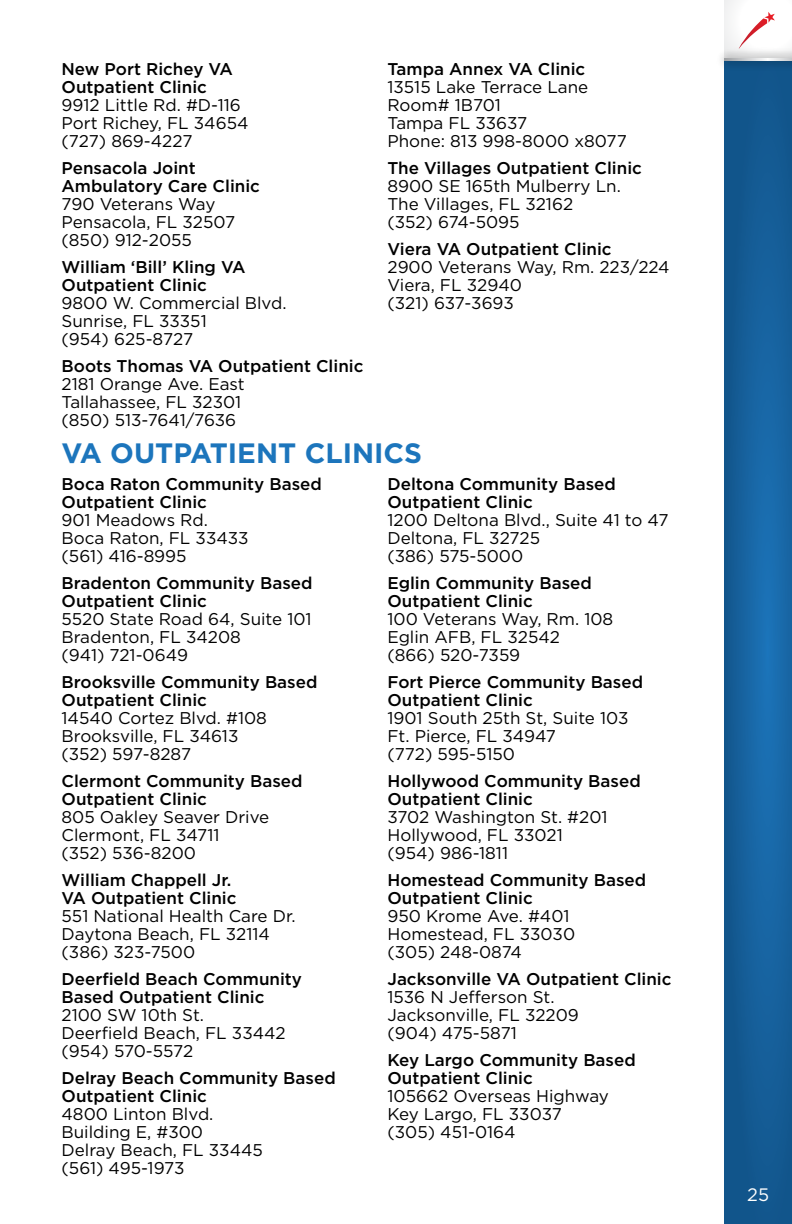
<style>
.page{position:relative;width:792px;height:1224px;background:#fff}
.page>*{position:absolute;margin:0;border:0;box-sizing:border-box;transform-origin:0 0}
.Headers_copy{font:700 28px "Gotham";color:#1c75bc}
.t1{font:18px "Gotham";color:#fff}
.List_body{font:17px "Gotham";color:#000}
.List_name{font:500 17px/18px "Gotham";color:#000}
.List_body-2{font:500 17px/18px "Gotham";color:#000}
</style>
<div class="page">
<svg style="left:724px;top:71px;width:68px;height:1153px;background:#155f9a"></svg>
<div style="left:724px;top:0;width:68px;height:59px;background:linear-gradient(to right,#f7f8f8,#fff)"></div>
<div style="left:715px;top:48px;width:77px;height:23px;background:#000;opacity:.75"></div>
<svg style="left:724px;top:58px;width:68px;height:3px"></svg>
<svg style="left:739px;top:12px;width:36px;height:37px"></svg>
<p class="List_name" style="left:62px;top:60px;width:173px">New Port Richey VA<br>Outpatient Clinic</p>
<p class="List_body" style="left:62px;top:94px;width:181px">9912 Little Rd. #D-116</p>
<p class="List_body" style="left:62px;top:112px;width:188px">Port Richey, FL 34654</p>
<p class="List_body" style="left:62px;top:130px;width:133px">(727) 869-4227</p>
<p class="List_name" style="left:62px;top:159px;width:200px">Pensacola Joint<br>Ambulatory Care Clinic</p>
<p class="List_body" style="left:62px;top:193px;width:155px">790 Veterans Way</p>
<p class="List_body" style="left:62px;top:211px;width:175px">Pensacola, FL 32507</p>
<p class="List_body" style="left:62px;top:229px;width:132px">(850) 912-2055</p>
<p class="List_name" style="left:62px;top:258px;width:186px">William ‘Bill’ Kling VA<br>Outpatient Clinic</p>
<p class="List_body" style="left:62px;top:292px;width:227px">9800 W. Commercial Blvd.</p>
<p class="List_body" style="left:62px;top:310px;width:147px">Sunrise, FL 33351</p>
<p class="List_body" style="left:62px;top:328px;width:133px">(954) 625-8727</p>
<p class="List_name" style="left:62px;top:357px;width:303px">Boots Thomas VA Outpatient Clinic</p>
<p class="List_body" style="left:62px;top:373px;width:185px">2181 Orange Ave. East</p>
<p class="List_body" style="left:62px;top:391px;width:181px">Tallahassee, FL 32301</p>
<p class="List_body" style="left:62px;top:409px;width:176px">(850) 513-7641/7636</p>
<p class="List_name" style="left:387px;top:60px;width:199px">Tampa Annex VA Clinic</p>
<p class="List_body" style="left:387px;top:76px;width:202px">13515 Lake Terrace Lane</p>
<p class="List_body" style="left:387px;top:94px;width:115px">Room# 1B701</p>
<p class="List_body" style="left:387px;top:112px;width:141px">Tampa FL 33637</p>
<p class="List_body" style="left:387px;top:130px;width:241px">Phone: 813 998-8000 x8077</p>
<p class="List_name" style="left:387px;top:159px;width:256px">The Villages Outpatient Clinic</p>
<p class="List_body" style="left:387px;top:175px;width:235px">8900 SE 165th Mulberry Ln.</p>
<p class="List_body" style="left:387px;top:193px;width:187px">The Villages, FL 32162</p>
<p class="List_body" style="left:387px;top:211px;width:134px">(352) 674-5095</p>
<p class="List_name" style="left:387px;top:240px;width:226px">Viera VA Outpatient Clinic</p>
<p class="List_body" style="left:387px;top:256px;width:284px">2900 Veterans Way, Rm. 223/224</p>
<p class="List_body" style="left:387px;top:274px;width:136px">Viera, FL 32940</p>
<p class="List_body" style="left:387px;top:292px;width:128px">(321) 637-3693</p>
<p class="Headers_copy" style="left:62px;top:435px;width:362px">VA OUTPATIENT CLINICS</p>
<p class="List_name" style="left:62px;top:475px;width:262px">Boca Raton Community Based<br>Outpatient Clinic</p>
<p class="List_body" style="left:62px;top:509px;width:148px">901 Meadows Rd.</p>
<p class="List_body" style="left:62px;top:527px;width:189px">Boca Raton, FL 33433</p>
<p class="List_body" style="left:62px;top:545px;width:127px">(561) 416-8995</p>
<p class="List_name" style="left:62px;top:574px;width:253px">Bradenton Community Based<br>Outpatient Clinic</p>
<p class="List_body" style="left:62px;top:608px;width:252px">5520 State Road 64, Suite 101</p>
<p class="List_body" style="left:62px;top:626px;width:181px">Bradenton, FL 34208</p>
<p class="List_body" style="left:62px;top:644px;width:128px">(941) 721-0649</p>
<p class="List_name" style="left:62px;top:673px;width:257px">Brooksville Community Based<br>Outpatient Clinic</p>
<p class="List_body" style="left:62px;top:707px;width:207px">14540 Cortez Blvd. #108</p>
<p class="List_body" style="left:62px;top:725px;width:178px">Brooksville, FL 34613</p>
<p class="List_body" style="left:62px;top:743px;width:131px">(352) 597-8287</p>
<p class="List_name" style="left:62px;top:772px;width:243px">Clermont Community Based<br>Outpatient Clinic</p>
<p class="List_body" style="left:62px;top:806px;width:209px">805 Oakley Seaver Drive</p>
<p class="List_body" style="left:62px;top:824px;width:160px">Clermont, FL 34711</p>
<p class="List_body" style="left:62px;top:842px;width:136px">(352) 536-8200</p>
<p class="List_name" style="left:62px;top:871px;width:176px">William Chappell Jr.<br>VA Outpatient Clinic</p>
<p class="List_body" style="left:62px;top:905px;width:236px">551 National Health Care Dr.</p>
<p class="List_body" style="left:62px;top:923px;width:210px">Daytona Beach, FL 32114</p>
<p class="List_body" style="left:62px;top:941px;width:135px">(386) 323-7500</p>
<p class="List_name" style="left:62px;top:970px;width:242px">Deerfield Beach Community<br>Based Outpatient Clinic</p>
<p class="List_body" style="left:62px;top:1004px;width:144px">2100 SW 10th St.</p>
<p class="List_body" style="left:62px;top:1022px;width:226px">Deerfield Beach, FL 33442</p>
<p class="List_body" style="left:62px;top:1040px;width:133px">(954) 570-5572</p>
<p class="List_name" style="left:62px;top:1069px;width:276px">Delray Beach Community Based<br>Outpatient Clinic</p>
<p class="List_body" style="left:62px;top:1103px;width:153px">4800 Linton Blvd.</p>
<p class="List_body" style="left:62px;top:1121px;width:143px">Building E, #300</p>
<p class="List_body" style="left:62px;top:1139px;width:203px">Delray Beach, FL 33445</p>
<p class="List_body" style="left:62px;top:1157px;width:124px">(561) 495-1973</p>
<p class="List_body-2" style="left:387px;top:475px;width:230px">Deltona Community Based<br>Outpatient Clinic</p>
<p class="List_body" style="left:387px;top:509px;width:282px">1200 Deltona Blvd., Suite 41 to 47</p>
<p class="List_body" style="left:387px;top:527px;width:154px">Deltona, FL 32725</p>
<p class="List_body" style="left:387px;top:545px;width:137px">(386) 575-5000</p>
<p class="List_name" style="left:387px;top:574px;width:206px">Eglin Community Based<br>Outpatient Clinic</p>
<p class="List_body" style="left:387px;top:608px;width:227px">100 Veterans Way, Rm. 108</p>
<p class="List_body" style="left:387px;top:626px;width:174px">Eglin AFB, FL 32542</p>
<p class="List_body" style="left:387px;top:644px;width:134px">(866) 520-7359</p>
<p class="List_name" style="left:387px;top:673px;width:257px">Fort Pierce Community Based<br>Outpatient Clinic</p>
<p class="List_body" style="left:387px;top:707px;width:243px">1901 South 25th St, Suite 103</p>
<p class="List_body" style="left:387px;top:725px;width:170px">Ft. Pierce, FL 34947</p>
<p class="List_body" style="left:387px;top:743px;width:129px">(772) 595-5150</p>
<p class="List_name" style="left:387px;top:772px;width:255px">Hollywood Community Based<br>Outpatient Clinic</p>
<p class="List_body" style="left:387px;top:806px;width:222px">3702 Washington St. #201</p>
<p class="List_body" style="left:387px;top:824px;width:177px">Hollywood, FL 33021</p>
<p class="List_body" style="left:387px;top:842px;width:122px">(954) 986-1811</p>
<p class="List_name" style="left:387px;top:871px;width:260px">Homestead Community Based<br>Outpatient Clinic</p>
<p class="List_body" style="left:387px;top:905px;width:184px">950 Krome Ave. #401</p>
<p class="List_body" style="left:387px;top:923px;width:189px">Homestead, FL 33030</p>
<p class="List_body" style="left:387px;top:941px;width:136px">(305) 248-0874</p>
<p class="List_name" style="left:387px;top:970px;width:286px">Jacksonville VA Outpatient Clinic</p>
<p class="List_body" style="left:387px;top:986px;width:169px">1536 N Jefferson St.</p>
<p class="List_body" style="left:387px;top:1004px;width:193px">Jacksonville, FL 32209</p>
<p class="List_body" style="left:387px;top:1022px;width:131px">(904) 475-5871</p>
<p class="List_name" style="left:387px;top:1051px;width:250px">Key Largo Community Based<br>Outpatient Clinic</p>
<p class="List_body" style="left:387px;top:1085px;width:223px">105662 Overseas Highway</p>
<p class="List_body" style="left:387px;top:1103px;width:176px">Key Largo, FL 33037</p>
<p class="List_body" style="left:387px;top:1121px;width:130px">(305) 451-0164</p>
<p class="t1" style="left:747px;top:1183px;width:23px">25</p>
</div>
